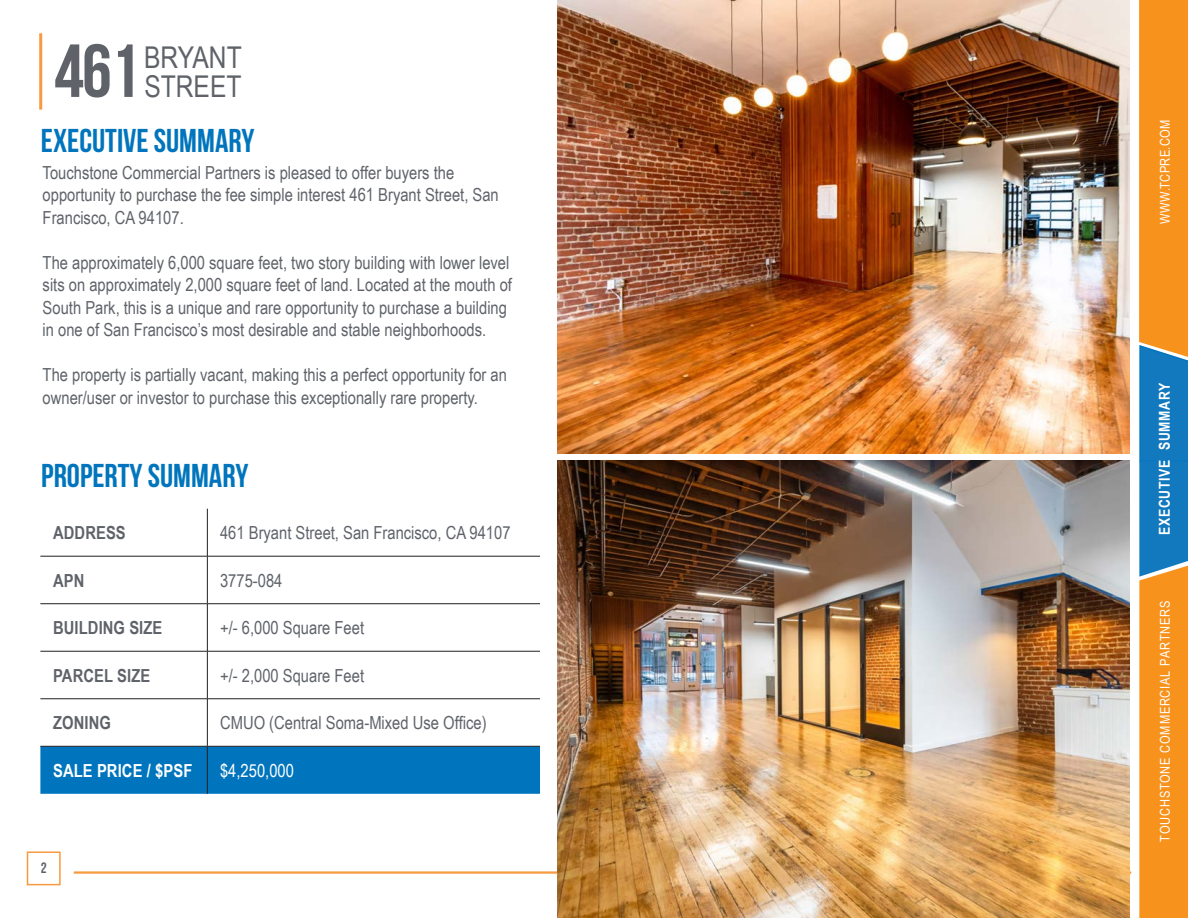
<style>
.page{position:relative;width:1188px;height:918px;background:#fff}
.page>*{position:absolute;margin:0;border:0;box-sizing:border-box;transform-origin:0 0}
.t1{font:700 75px "Bebas Neue";color:#5f6369}
.H2_-_Subtitl_-_Grey{font:700 33px "Bebas Neue";color:#0075bd}
.t2{font:30px/28.5px "Arial Narrow";color:#5f6369}
.Body{font:18px/22.5px "Arial Narrow";color:#5f6369}
.t3{font:700 18px "Arial Narrow";letter-spacing:.005em;color:#5f6369}
.t4{font:700 18px "Arial Narrow";letter-spacing:.005em;color:#fff}
.t5{font:18px "Arial Narrow";color:#fff}
.Body-2{font:700 15px "Arial Narrow";letter-spacing:.05em;color:#fff}
.t6{font:700 15px "Bebas Neue";color:#5f6369}
.t7{font:13.5px "Arial Narrow";letter-spacing:.06em;color:#fff}
.t8{font:13.5px "Arial Narrow";letter-spacing:.03em;color:#fff}
</style>
<div class="page">
<hr style="left:39px;top:33px;width:3px;height:77px;background:#f89a3f">
<div style="left:27px;top:851px;width:34px;height:34px;border:2px solid #f89a3f"></div>
<hr style="left:74px;top:871px;width:1058px;height:3px;background:#f89a3f">
<svg style="left:1139px;top:0;width:49px;height:918px;background:#c18e45"></svg>
<div style="left:40px;top:747px;width:500px;height:47px;background:#0075bd"></div>
<hr style="left:207px;top:509px;width:1px;height:47px;background:#231f20">
<hr style="left:40px;top:556px;width:167px;height:1px;background:#231f20">
<hr style="left:207px;top:556px;width:333px;height:1px;background:#231f20">
<hr style="left:207px;top:556px;width:1px;height:48px;background:#231f20">
<hr style="left:40px;top:603px;width:167px;height:1px;background:#231f20">
<hr style="left:207px;top:603px;width:333px;height:1px;background:#231f20">
<hr style="left:207px;top:604px;width:1px;height:47px;background:#231f20">
<hr style="left:40px;top:651px;width:167px;height:1px;background:#231f20">
<hr style="left:207px;top:651px;width:333px;height:1px;background:#231f20">
<hr style="left:207px;top:651px;width:1px;height:48px;background:#231f20">
<hr style="left:40px;top:699px;width:167px;height:1px;background:#231f20">
<hr style="left:207px;top:699px;width:333px;height:1px;background:#231f20">
<hr style="left:207px;top:699px;width:1px;height:47px;background:#231f20">
<hr style="left:207px;top:747px;width:1px;height:47px;background:#231f20">
<hr style="left:40px;top:746px;width:167px;height:1px;background:#231f20">
<hr style="left:207px;top:746px;width:333px;height:1px;background:#231f20">
<img style="left:557px;top:0;width:573px;height:454px">
<img style="left:557px;top:460px;width:573px;height:458px">
<h1 class="t1" style="left:54px;top:30px;width:87px">461</h1>
<h3 class="t2" style="left:144px;top:42px;width:99px">BRYANT<br>STREET</h3>
<p class="H2_-_Subtitl_-_Grey" style="left:41px;top:122px;width:215px">EXECUTIVE SUMMARY</p>
<p class="Body" style="left:43px;top:160px;width:458px">Touchstone Commercial Partners is pleased to offer buyers the opportunity to purchase the fee simple interest 461 Bryant Street, San<br>Francisco, CA 94107.</p>
<p class="Body" style="left:43px;top:250px;width:471px">The approximately 6,000 square feet, two story building with lower level sits on approximately 2,000 square feet of land. Located at the mouth of South Park, this is a unique and rare opportunity to purchase a building in one of San Francisco’s most desirable and stable neighborhoods.</p>
<p class="Body" style="left:43px;top:363px;width:466px">The property is partially vacant, making this a perfect opportunity for an owner/user or investor to purchase this exceptionally rare property.</p>
<p class="H2_-_Subtitl_-_Grey" style="left:41px;top:457px;width:209px">PROPERTY SUMMARY</p>
<p class="t3" style="left:53px;top:519px;width:74px">ADDRESS</p>
<p class="Body" style="left:220px;top:521px;width:292px">461 Bryant Street, San Francisco, CA 94107</p>
<p class="t3" style="left:53px;top:567px;width:33px">APN</p>
<p class="Body" style="left:220px;top:568px;width:64px">3775-084</p>
<p class="t3" style="left:53px;top:614px;width:111px">BUILDING SIZE</p>
<p class="Body" style="left:220px;top:616px;width:146px">+/- 6,000 Square Feet</p>
<p class="t3" style="left:53px;top:662px;width:99px">PARCEL SIZE</p>
<p class="Body" style="left:220px;top:663px;width:146px">+/- 2,000 Square Feet</p>
<p class="t3" style="left:53px;top:709px;width:59px">ZONING</p>
<p class="Body" style="left:220px;top:711px;width:268px">CMUO (Central Soma-Mixed Use Office)</p>
<p class="t4" style="left:53px;top:757px;width:141px">SALE PRICE / $PSF</p>
<p class="t5" style="left:220px;top:757px;width:75px">$4,250,000</p>
<p class="t6" style="left:41px;top:859px;width:7px">2</p>
<p class="t8" style="left:1155px;top:224px;width:106px;rotate:-90deg">WWW.TCPRE.COM</p>
<p class="Body-2" style="left:1153px;top:535px;width:154px;rotate:-90deg">EXECUTIVE SUMMARY</p>
<p class="t7" style="left:1155px;top:842px;width:242px;rotate:-90deg">TOUCHSTONE COMMERCIAL PARTNERS</p>
</div>
